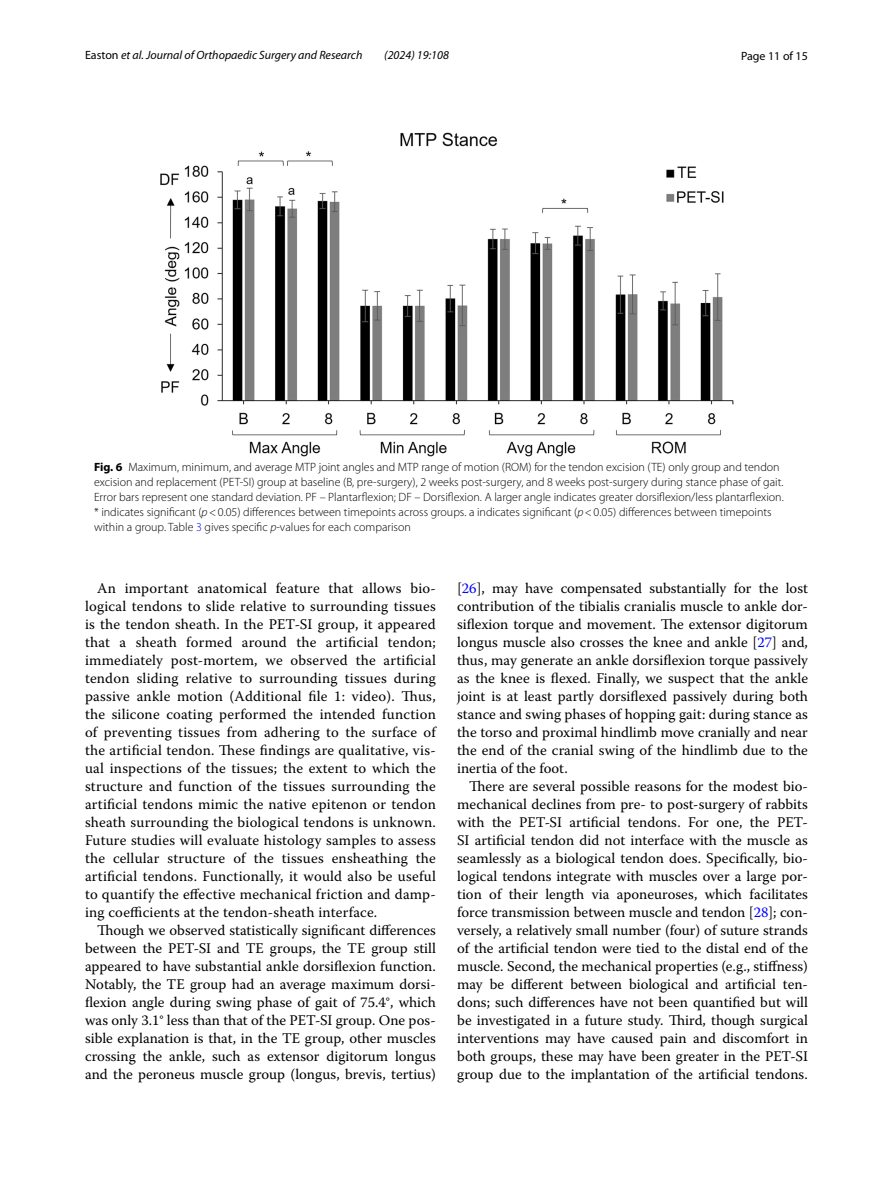
<style>
.page{position:relative;width:893px;height:1187px;background:#fff}
.page>*{position:absolute;margin:0;border:0;box-sizing:border-box;transform-origin:0 0}
.t1{font:14.7px/18px "Warnock Pro";color:#000;text-align:justify}
.t2{font:300 12px/15px "Myriad Pro";color:#000}
.t3{font:italic 12px "Myriad Pro";color:#000}
.t4{font:12px "Myriad Pro";color:#000}
.s1{font-style:normal}
.s2{font-weight:700}
.s3{font-style:italic}
.s4{color:#00f}
</style>
<div class="page">
<img style="left:160px;top:133px;width:573px;height:323px">
<p class="t3" style="left:85px;top:48px;width:279px"><span class="s1">Easton</span> et al. Journal of Orthopaedic Surgery and Research</p>
<p class="t3" style="left:384px;top:48px;width:66px">(2024) 19:108</p>
<p class="t4" style="left:741px;top:48px;width:68px">Page 11 of 15</p>
<p class="t2" style="left:94px;top:460px;width:691px"><span class="s2">Fig. 6</span> Maximum, minimum, and average MTP joint angles and MTP range of motion (ROM) for the tendon excision (TE) only group and tendon excision and replacement (PET-SI) group at baseline (B, pre-surgery), 2 weeks post-surgery, and 8 weeks post-surgery during stance phase of gait.<br>Error bars represent one standard deviation. PF – Plantarflexion; DF – Dorsiflexion. A larger angle indicates greater dorsiflexion/less plantarflexion. * indicates significant (<span class="s3">p</span>&lt;0.05) differences between timepoints across groups. a indicates significant (<span class="s3">p</span>&lt;0.05) differences between timepoints within a group. Table <span class="s4">3</span> gives specific <span class="s3">p</span>-values for each comparison</p>
<p class="t1" style="left:85px;top:578px;width:352px;text-indent:12px">An important anatomical feature that allows bio&shy;logical tendons to slide relative to surrounding tissues is the tendon sheath. In the PET-SI group, it appeared that a sheath formed around the artificial tendon; immediately post-mortem, we observed the artificial tendon sliding relative to surrounding tissues during passive ankle motion (Additional file 1: video). Thus, the silicone coating performed the intended function of preventing tissues from adhering to the surface of the artificial tendon. These findings are qualitative, vis&shy;ual inspections of the tissues; the extent to which the structure and function of the tissues surrounding the artificial tendons mimic the native epitenon or tendon sheath surrounding the biological tendons is unknown.<br>Future studies will evaluate histology samples to assess the cellular structure of the tissues ensheathing the artificial tendons. Functionally, it would also be useful to quantify the effective mechanical friction and damp&shy;ing coefficients at the tendon-sheath interface.</p>
<p class="t1" style="left:85px;top:920px;width:352px;text-indent:12px">Though we observed statistically significant differences between the PET-SI and TE groups, the TE group still appeared to have substantial ankle dorsiflexion function.<br>Notably, the TE group had an average maximum dorsi&shy;flexion angle during swing phase of gait of 75.4°, which was only 3.1° less than that of the PET-SI group. One pos&shy;sible explanation is that, in the TE group, other muscles crossing the ankle, such as extensor digitorum longus and the peroneus muscle group (longus, brevis, tertius)</p>
<p class="t1" style="left:457px;top:578px;width:352px">[<span class="s4">26</span>], may have compensated substantially for the lost contribution of the tibialis cranialis muscle to ankle dor&shy;siflexion torque and movement. The extensor digitorum longus muscle also crosses the knee and ankle [<span class="s4">27</span>] and, thus, may generate an ankle dorsiflexion torque passively as the knee is flexed. Finally, we suspect that the ankle joint is at least partly dorsiflexed passively during both stance and swing phases of hopping gait: during stance as the torso and proximal hindlimb move cranially and near the end of the cranial swing of the hindlimb due to the inertia of the foot.</p>
<p class="t1" style="left:457px;top:776px;width:352px;text-indent:12px">There are several possible reasons for the modest bio&shy;mechanical declines from pre- to post-surgery of rabbits with the PET-SI artificial tendons. For one, the PET-SI artificial tendon did not interface with the muscle as seamlessly as a biological tendon does. Specifically, bio&shy;logical tendons integrate with muscles over a large por&shy;tion of their length via aponeuroses, which facilitates force transmission between muscle and tendon [<span class="s4">28</span>]; con&shy;versely, a relatively small number (four) of suture strands of the artificial tendon were tied to the distal end of the muscle. Second, the mechanical properties (e.g., stiffness) may be different between biological and artificial ten&shy;dons; such differences have not been quantified but will be investigated in a future study. Third, though surgical interventions may have caused pain and discomfort in both groups, these may have been greater in the PET-SI group due to the implantation of the artificial tendons.</p>
</div>
